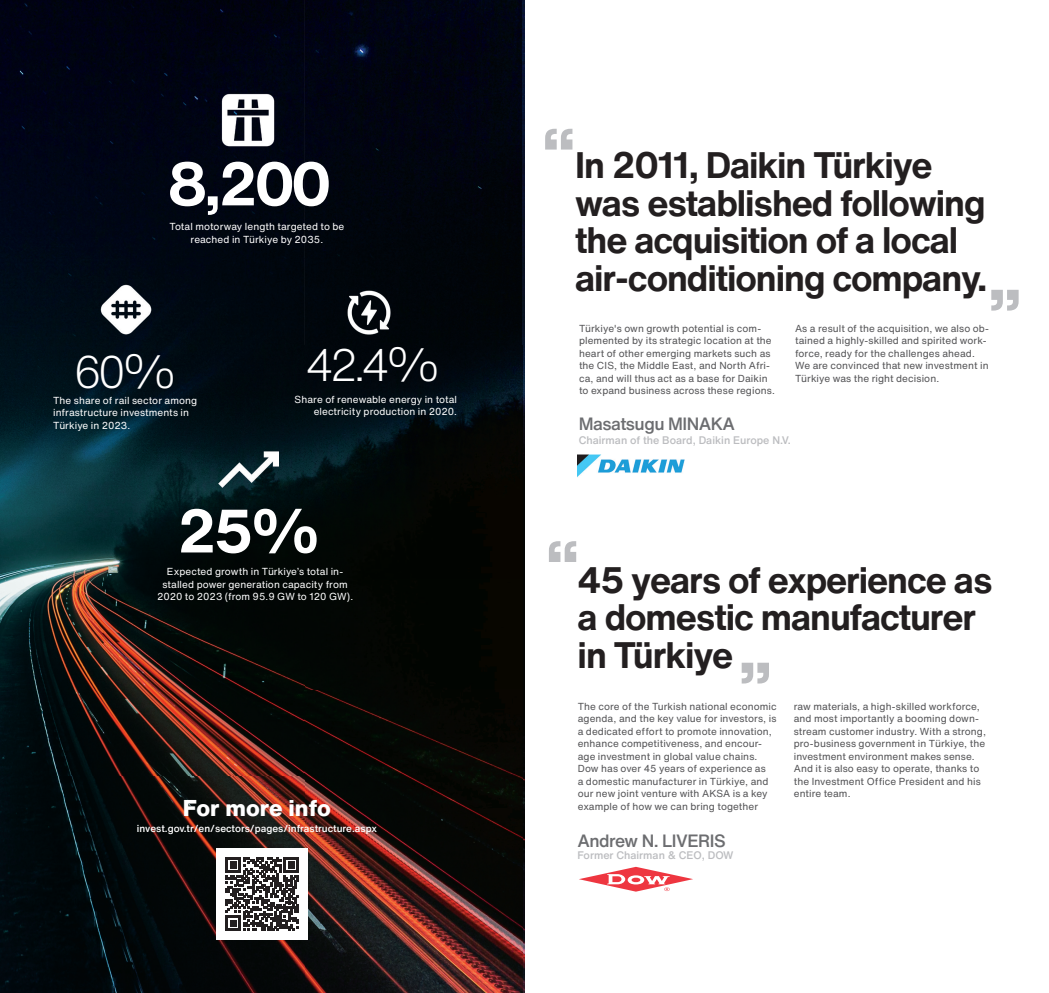
<style>
.page{position:relative;width:1049px;height:993px;background:#fff}
.page>*{position:absolute;margin:0;border:0;box-sizing:border-box;transform-origin:0 0}
.t1{font:700 60px "Helvetica Now Text";color:#fff}
.t2{font:900 52.5px "Helvetica Now Text";color:#bcbdc0}
.t3{font:300 45px "Helvetica Now Text";color:#fff}
.t4{font:700 36.25px/37.5px "Helvetica Now Text";letter-spacing:-.03em;color:#231f20}
.t5{font:800 22.5px "Helvetica Now Text";color:#fff}
.t6{font:500 17.5px "Helvetica Now Text";letter-spacing:-.03em;color:#6c6d70}
.t7{font:500 10.75px "Helvetica Now Text";color:#bcbdc0}
.t8{font:10px/12.5px "Helvetica Now Text";letter-spacing:.005em;color:#535355}
.t9{font:10px/12.5px "Helvetica Now Text";letter-spacing:.005em;color:#fff;text-align:center}
.t10{font:500 10px "Helvetica Now Text";color:#fff}
</style>
<div class="page">
<img style="left:0;top:0;width:524px;height:992px">
<img style="left:218px;top:90px;width:60px;height:60px">
<img style="left:100px;top:283px;width:52px;height:53px">
<img style="left:346px;top:289px;width:46px;height:46px">
<img style="left:219px;top:439px;width:59px;height:60px">
<div style="left:216px;top:848px;width:92px;height:91px;background:#fff"></div>
<svg style="left:225px;top:857px;width:74px;height:73px"></svg>
<svg style="left:579px;top:866px;width:114px;height:25px"></svg>
<img style="left:578px;top:454px;width:107px;height:23px">
<h1 class="t1" style="left:168px;top:139px;width:165px">8,200</h1>
<p class="t9" style="left:169px;top:220px;width:177px">Total motorway length targeted to be reached in Türkiye by 2035.</p>
<h3 class="t3" style="left:73px;top:338px;width:106px">60%</h3>
<p class="t9" style="left:53px;top:393px;width:146px;text-align:left">The share of rail sector among infrastructure investments in<br>Türkiye in 2023.</p>
<h3 class="t3" style="left:305px;top:331px;width:137px">42.4%</h3>
<p class="t9" style="left:314px;top:405px;width:145px">electricity production in 2020.</p>
<p class="t9" style="left:295px;top:392px;width:164px">Share of renewable energy in total</p>
<h1 class="t1" style="left:177px;top:485px;width:145px">25%</h1>
<p class="t9" style="left:157px;top:577px;width:198px">stalled power generation capacity from<br>2020 to 2023 (from 95.9 GW to 120 GW).</p>
<p class="t9" style="left:167px;top:565px;width:178px">Expected growth in Türkiye’s total in-</p>
<h3 class="t5" style="left:183px;top:790px;width:150px">For more info</h3>
<p class="t10" style="left:137px;top:820px;width:242px">invest.gov.tr/en/sectors/pages/infrastructure.aspx</p>
<h2 class="t2" style="left:543px;top:108px;width:33px">“</h2>
<h3 class="t4" style="left:575px;top:146px;width:414px">In 2011, Daikin Türkiye was established following the acquisition of a local air-conditioning company.</h3>
<p class="t8" style="left:579px;top:321px;width:197px">Türkiye's own growth potential is com&shy;plemented by its strategic location at the heart of other emerging markets such as the CIS, the Middle East, and North Afri&shy;ca, and will thus act as a base for Daikin to expand business across these regions.</p>
<p class="t8" style="left:795px;top:321px;width:196px">As a result of the acquisition, we also ob&shy;tained a highly-skilled and spirited work&shy;force, ready for the challenges ahead.<br>We are convinced that new investment in Türkiye was the right decision.</p>
<h3 class="t6" style="left:579px;top:410px;width:158px">Masatsugu MINAKA</h3>
<p class="t7" style="left:579px;top:432px;width:213px">Chairman of the Board, Daikin Europe N.V.</p>
<h2 class="t2" style="left:1021px;top:331px;width:33px;rotate:-180deg">“</h2>
<h2 class="t2" style="left:547px;top:520px;width:33px">“</h2>
<h3 class="t4" style="left:578px;top:560px;width:416px">45 years of experience as a domestic manufacturer in Türkiye</h3>
<p class="t8" style="left:578px;top:699px;width:200px">The core of the Turkish national economic agenda, and the key value for investors, is a dedicated effort to promote innovation, enhance competitiveness, and encour&shy;age investment in global value chains.<br>Dow has over 45 years of experience as<br>a domestic manufacturer in Türkiye, and our new joint venture with AKSA is a key example of how we can bring together</p>
<p class="t8" style="left:794px;top:699px;width:194px">raw materials, a high-skilled workforce, and most importantly a booming down&shy;stream customer industry. With a strong, pro-business government in Türkiye, the investment environment makes sense.<br>And it is also easy to operate, thanks to the Investment Office President and his entire team.</p>
<h3 class="t6" style="left:577px;top:827px;width:150px">Andrew N. LIVERIS</h3>
<p class="t7" style="left:577px;top:846px;width:158px">Former Chairman &amp; CEO, DOW</p>
<h2 class="t2" style="left:771px;top:704px;width:33px;rotate:-180deg">“</h2>
</div>
